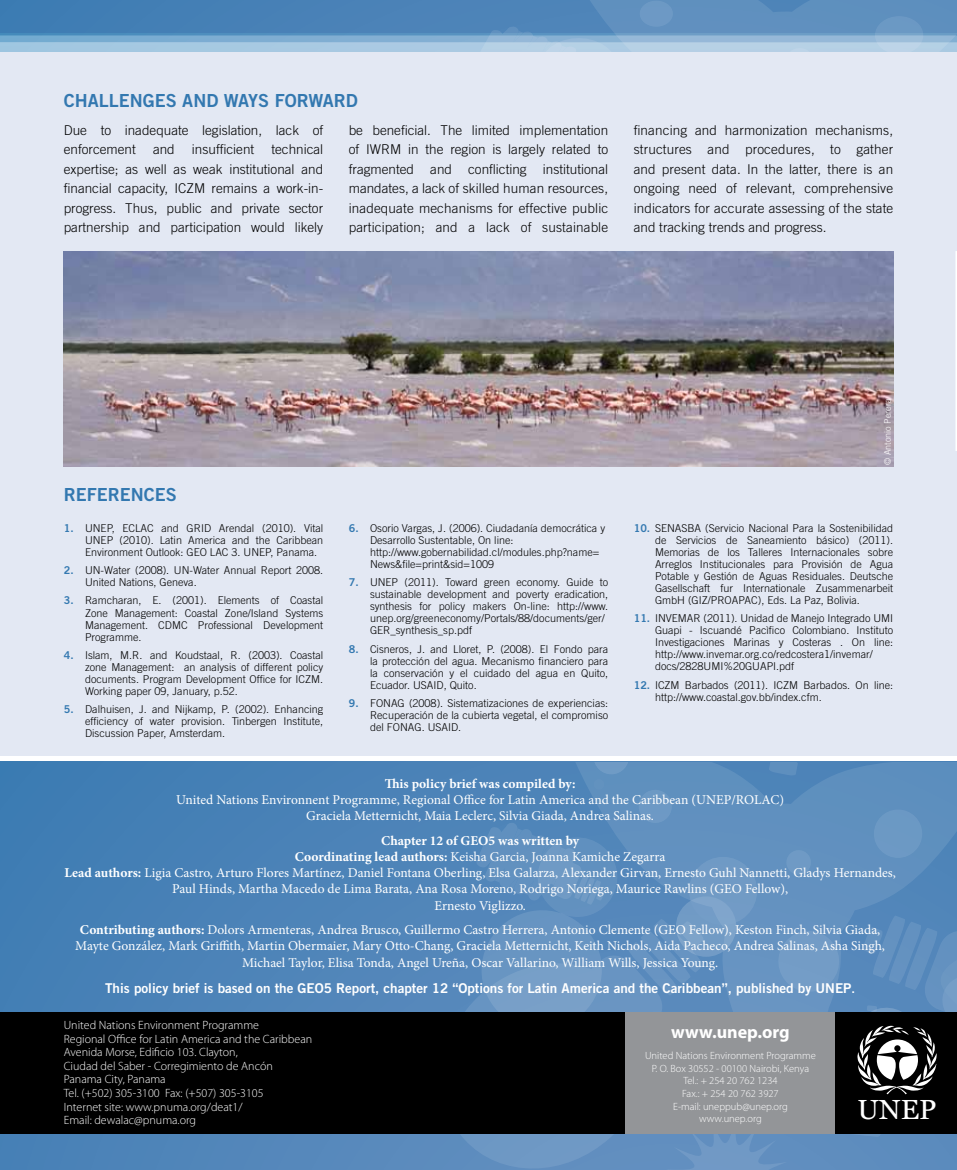
<style>
.page{position:relative;width:957px;height:1170px;background:#fff}
.page>*{position:absolute;margin:0;border:0;box-sizing:border-box;transform-origin:0 0}
.t1{font:27.6px "Georgia";color:#fff}
.t2{font:18px "Trade Gothic LT Std Bd 2";color:#3378b0}
.t3{font:700 18px "Myriad Pro";color:#fff}
.t4{font:13.5px/16.2px "Minion Pro";color:#fff;text-align:center}
.t5{font:300 13.5px/19.5px "Trade Gothic LT Std";color:#000;text-align:justify}
.t6{font:13.5px "Trade Gothic LT Std Bd 2";color:#fff}
.t7{font:700 13.5px "Minion Pro";color:#fff}
.t8{font:300 12px/13.5px "Myriad Pro";color:#fff}
.t9{font:300 10.8px/12px "Trade Gothic LT Std";color:#000;text-align:justify}
.t10{font:300 10.5px/12.6px "Myriad Pro";color:#fff;text-align:center}
.t11{font:300 9px "Trade Gothic LT Std";color:#fff}
.s1{font-family:"Trade Gothic LT Std Bd 2";font-weight:400;color:#3378b0}
.s2{font-weight:700}
.s3{font-size:12px}
</style>
<div class="page">
<svg style="left:0;top:761px;width:575px;height:408px;background:#4981b6"></svg>
<svg style="left:476px;top:822px;width:99px;height:130px;background:#5f8fbe"></svg>
<svg style="left:441px;top:952px;width:186px;height:217px;background:#6892bf"></svg>
<svg style="left:575px;top:761px;width:382px;height:251px;background:#5f8fbe"></svg>
<div style="left:0;top:51px;width:957px;height:704px;background:#e3e8f3"></div>
<svg style="left:0;top:0;width:957px;height:52px;background:#5388ba"></svg>
<svg style="left:0;top:33px;width:957px;height:18px;background:#94bbd9"></svg>
<svg style="left:955px;top:251px;width:2px;height:200px"></svg>
<div style="left:0;top:1012px;width:625px;height:121px;background:#000"></div>
<svg style="left:627px;top:915px;width:330px;height:254px;background:#657e97"></svg>
<img style="left:64px;top:252px;width:829px;height:215px">
<h2 class="t2" style="left:64px;top:89px;width:223px">Challeng es and ways for</h2>
<h2 class="t2" style="left:308px;top:89px;width:27px">ward</h2>
<p class="t5" style="left:64px;top:120px;width:261px">Due to inadequate legislation, lack of enforcement</p>
<p class="t5" style="left:153px;top:139px;width:23px">and</p>
<p class="t5" style="left:192px;top:139px;width:64px">insufficient</p>
<p class="t5" style="left:64px;top:139px;width:261px;text-indent:208px">technical expertise; as well as weak institutional and financial capacity, ICZM remains a work-in&shy;progress. Thus, public and private sector partnership and participation would likely</p>
<p class="t5" style="left:349px;top:120px;width:261px">be beneficial. The limited implementation of IWRM in the region is largely related to fragmented and conflicting institutional mandates, a lack of skilled human resources, inadequate mechanisms for effective public participation; and a lack of sustainable</p>
<p class="t5" style="left:634px;top:120px;width:261px">financing and harmonization mechanisms, structures and procedures, to gather and present data. In the latter, there is an ongoing need of relevant, comprehensive indicators for accurate assessing of the state and tracking trends and progress.</p>
<h2 class="t2" style="left:64px;top:483px;width:115px">References</h2>
<p class="t9" style="left:85px;top:521px;width:240px;text-indent:-21px"><span class="s1">1.</span> UNEP, ECLAC and GRID Arendal (2010). Vital UNEP (2010). Latin America and the Caribbean Environment Outlook: GEO LAC 3. UNEP, Panama.</p>
<p class="t9" style="left:85px;top:564px;width:240px;text-indent:-21px"><span class="s1">2.</span> UN-Water (2008). UN-Water Annual Report 2008.<br>United Nations, Geneva.</p>
<p class="t9" style="left:85px;top:594px;width:240px;text-indent:-21px"><span class="s1">3.</span> Ramcharan, E. (2001). Elements of Coastal Zone Management: Coastal Zone/Island Systems Management. CDMC Professional Development Programme.</p>
<p class="t9" style="left:85px;top:649px;width:240px;text-indent:-21px"><span class="s1">4.</span> Islam, M.R. and Koudstaal, R. (2003). Coastal zone Management: an analysis of different policy documents. Program Development Office for ICZM.<br>Working paper 09, January, p.52.</p>
<p class="t9" style="left:85px;top:703px;width:240px;text-indent:-21px"><span class="s1">5.</span> Dalhuisen, J. and Nijkamp, P. (2002). Enhancing efficiency of water provision. Tinbergen Institute, Discussion Paper, Amsterdam.</p>
<p class="t9" style="left:370px;top:521px;width:237px;text-align:left;text-indent:-21px"><span class="s1">6.</span> Osorio Vargas, J. (2006). Ciudadanía democrática y Desarrollo Sustentable, On line: http://www.gobernabilidad.cl/modules.php?name= News&amp;file=print&amp;sid=1009</p>
<p class="t9" style="left:370px;top:576px;width:240px;text-align:left;text-indent:-21px"><span class="s1">7.</span> UNEP (2011). Toward green economy. Guide to sustainable development and poverty eradication, synthesis for policy makers On-line: http://www. unep.org/greeneconomy/Portals/88/documents/ger/ GER_synthesis_sp.pdf</p>
<p class="t9" style="left:370px;top:642px;width:240px;text-indent:-21px"><span class="s1">8.</span> Cisneros, J. and Lloret, P. (2008). El Fondo para la protección del agua. Mecanismo financiero para la conservación y el cuidado del agua en Quito, Ecuador. USAID, Quito.</p>
<p class="t9" style="left:370px;top:697px;width:240px;text-indent:-21px"><span class="s1">9.</span> FONAG (2008). Sistematizaciones de experiencias:<br>Recuperación de la cubierta vegetal, el compromiso del FONAG. USAID.</p>
<p class="t11" style="left:882px;top:465px;width:68px;rotate:-90deg">© Antonio Perera</p>
<p class="t9" style="left:655px;top:521px;width:240px;text-indent:-21px"><span class="s1">10.</span> SENASBA (Servicio Nacional Para la Sostenibilidad de Servicios de Saneamiento básico) (2011).<br>Memorias de los Talleres Internacionales sobre Arreglos Institucionales para Provisión de Agua Potable y Gestión de Aguas Residuales. Deutsche Gasellschaft fur Internationale Zusammenarbeit GmbH (GIZ/PROAPAC), Eds. La Paz, Bolivia.</p>
<p class="t9" style="left:655px;top:612px;width:240px;text-align:left;text-indent:-21px"><span class="s1">11.</span> INVEMAR (2011). Unidad de Manejo Integrado UMI Guapi - Iscuandé Pacìfico Colombiano. Instituto Investigaciones Marinas y Costeras . On line: http://www.invemar.org.co/redcostera1/invemar/ docs/2828UMI%20GUAPI.pdf</p>
<p class="t9" style="left:655px;top:678px;width:240px;text-indent:-21px"><span class="s1">12.</span> ICZM Barbados (2011). ICZM Barbados. On line: http://www.coastal.gov.bb/index.cfm.</p>
<p class="t7" style="left:385px;top:773px;width:192px">This policy brief was compiled by:</p>
<p class="t4" style="left:176px;top:791px;width:609px">United Nations Environnent Programme, Regional Office for Latin America and the Caribbean (UNEP/ROLAC)<br>Graciela Metternicht, Maia Leclerc, Silvia Giada, Andrea Salinas.</p>
<p class="t4" style="left:64px;top:832px;width:833px"><span class="s2">Chapter 12 of GEO5 was written by<br>Coordinating lead authors:</span> Keisha Garcia, Joanna Kamiche Zegarra<br><span class="s2">Lead authors:</span> Ligia Castro, Arturo Flores Martínez, Daniel Fontana Oberling, Elsa Galarza, Alexander Girvan, Ernesto Guhl Nannetti, Gladys Hernandes, Paul Hinds, Martha Macedo de Lima Barata, Ana Rosa Moreno, Rodrigo Noriega, Maurice Rawlins (GEO Fellow),<br>Ernesto Viglizzo.</p>
<p class="t4" style="left:75px;top:921px;width:811px"><span class="s2">Contributing authors:</span> Dolors Armenteras, Andrea Brusco, Guillermo Castro Herrera, Antonio Clemente (GEO Fellow), Keston Finch, Silvia Giada,<br>Mayte González, Mark Griffith, Martin Obermaier, Mary Otto-Chang, Graciela Metternicht, Keith Nichols, Aida Pacheco, Andrea Salinas, Asha Singh,<br>Michael Taylor, Elisa Tonda, Angel Ureña, Oscar Vallarino, William Wills, Jessica Young.</p>
<p class="t6" style="left:105px;top:979px;width:751px">This policy brief is based on the GEO5 Report, chapter 12 “Options for Latin America and the Caribbean”, published by UNEP<span class="s3">.</span></p>
<p class="t8" style="left:64px;top:1018px;width:250px">United Nations Environment Programme<br>Regional Office for Latin America and the Caribbean Avenida Morse, Edificio 103. Clayton,<br>Ciudad del Saber - Corregimiento de Ancón Panama City, Panama<br>Tel. (+502) 305-3100 Fax: (+507) 305-3105<br>Internet site: www.pnuma.org/deat1/<br>Email: dewalac@pnuma.org</p>
<h2 class="t3" style="left:671px;top:1020px;width:120px">www.unep.org</h2>
<p class="t10" style="left:645px;top:1049px;width:172px">United Nations Environment Programme<br>P. O. Box 30552 - 00100 Nairobi, Kenya<br>Tel.: + 254 20 762 1234<br>Fax.: + 254 20 762 3927<br>E-mail: uneppub@unep.org www.unep.org</p>
<h1 class="t1" style="left:857px;top:1093px;width:81px">UNEP</h1>
</div>
